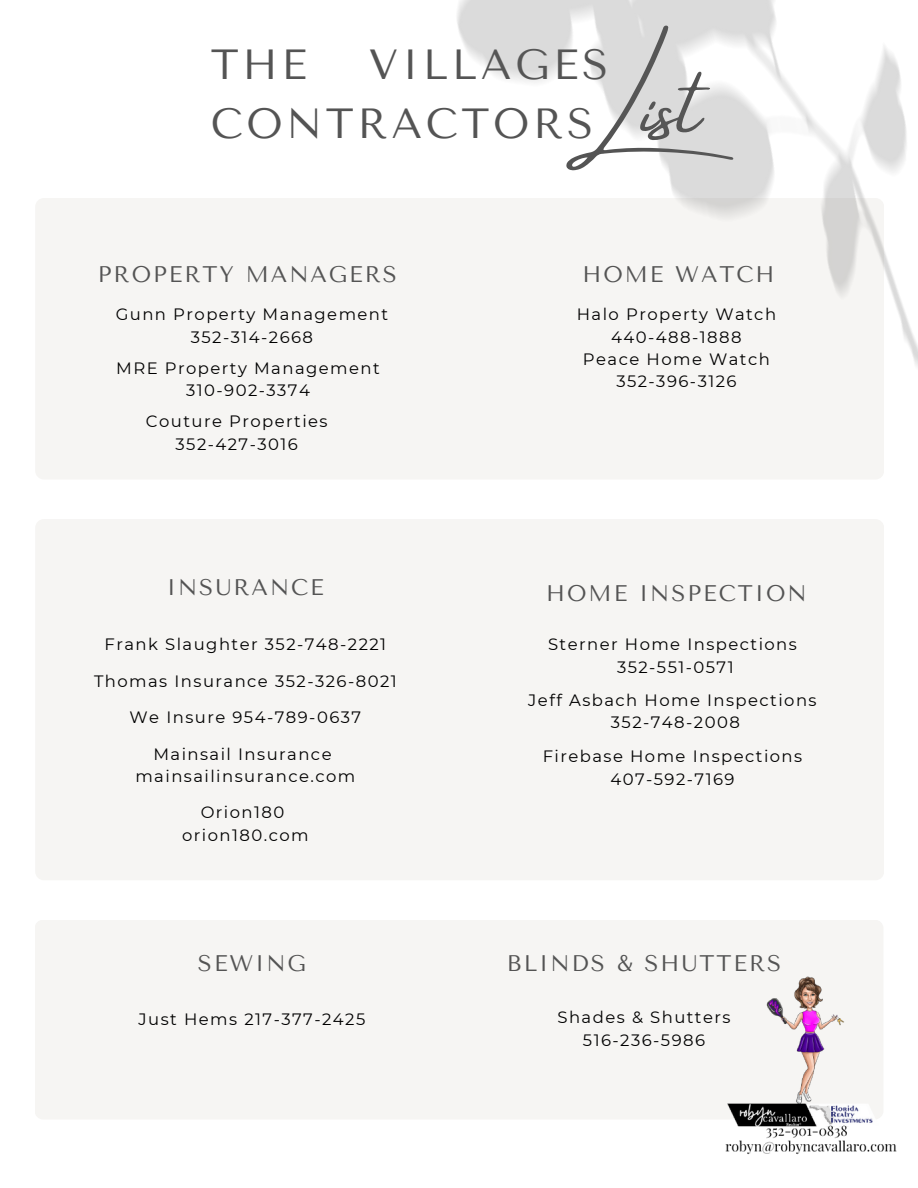
<style>
.page{position:relative;width:918px;height:1188px;background:#fff}
.page>*{position:absolute;margin:0;border:0;box-sizing:border-box;transform-origin:0 0}
.t1{font:85.05px "Amsterdam Four";color:#545454}
.t2{font:42px/58.5px "Tenor Sans";letter-spacing:.09em;color:#545454}
.t3{font:22.5px "Tenor Sans";letter-spacing:.09em;color:#545454}
.t4{font:16.5px "Montserrat";letter-spacing:.09em;color:#000}
</style>
<div class="page">
<div style="left:35px;top:198px;width:849px;height:282px;background:#f6f5f3;border-radius:9px"></div>
<img style="left:457px;top:0;width:461px;height:367px">
<div style="left:35px;top:519px;width:849px;height:361px;background:#f6f5f3;border-radius:9px"></div>
<div style="left:35px;top:920px;width:848px;height:200px;background:#f6f5f3;border-radius:9px"></div>
<img style="left:725px;top:976px;width:172px;height:179px">
<p class="t1" style="left:566px;top:61px;width:169px">List</p>
<p class="t2" style="left:211px;top:36px;width:399px;text-indent:158px">VILLAGES<br>CONTRACTORS</p>
<p class="t2" style="left:211px;top:36px;width:98px">THE</p>
<p class="t3" style="left:98px;top:261px;width:301px">PROPERTY MANAGERS</p>
<p class="t4" style="left:116px;top:304px;width:274px">Gunn Property Management</p>
<p class="t4" style="left:191px;top:327px;width:124px">352-314-2668</p>
<p class="t4" style="left:116px;top:358px;width:265px">MRE Property Management</p>
<p class="t4" style="left:186px;top:381px;width:125px">310-902-3374</p>
<p class="t4" style="left:146px;top:411px;width:183px">Couture Properties</p>
<p class="t4" style="left:176px;top:434px;width:124px">352-427-3016</p>
<p class="t3" style="left:167px;top:574px;width:158px">INSURANCE</p>
<p class="t4" style="left:105px;top:634px;width:283px">Frank Slaughter 352-748-2221</p>
<p class="t4" style="left:94px;top:671px;width:304px">Thomas Insurance 352-326-8021</p>
<p class="t4" style="left:130px;top:708px;width:233px">We Insure 954-789-0637</p>
<p class="t4" style="left:153px;top:744px;width:180px">Mainsail Insurance</p>
<p class="t4" style="left:135px;top:766px;width:221px">mainsailinsurance.com</p>
<p class="t4" style="left:201px;top:802px;width:85px">Orion180</p>
<p class="t4" style="left:182px;top:825px;width:128px">orion180.com</p>
<p class="t3" style="left:198px;top:951px;width:110px">SEWING</p>
<p class="t4" style="left:139px;top:1009px;width:228px">Just Hems 217-377-2425</p>
<p class="t3" style="left:583px;top:261px;width:193px">HOME WATCH</p>
<p class="t4" style="left:577px;top:304px;width:201px">Halo Property Watch</p>
<p class="t4" style="left:611px;top:327px;width:132px">440-488-1888</p>
<p class="t4" style="left:583px;top:349px;width:188px">Peace Home Watch</p>
<p class="t4" style="left:616px;top:371px;width:122px">352-396-3126</p>
<p class="t3" style="left:546px;top:580px;width:262px">HOME INSPECTION</p>
<p class="t4" style="left:548px;top:634px;width:250px">Sterner Home Inspections</p>
<p class="t4" style="left:617px;top:657px;width:118px">352-551-0571</p>
<p class="t4" style="left:528px;top:690px;width:290px">Jeff Asbach Home Inspections</p>
<p class="t4" style="left:611px;top:713px;width:131px">352-748-2008</p>
<p class="t4" style="left:543px;top:746px;width:261px">Firebase Home Inspections</p>
<p class="t4" style="left:610px;top:769px;width:126px">407-592-7169</p>
<p class="t3" style="left:507px;top:951px;width:276px">BLINDS &amp; SHUTTERS</p>
<p class="t4" style="left:558px;top:1007px;width:175px">Shades &amp; Shutters</p>
<p class="t4" style="left:583px;top:1030px;width:124px">516-236-5986</p>
</div>
